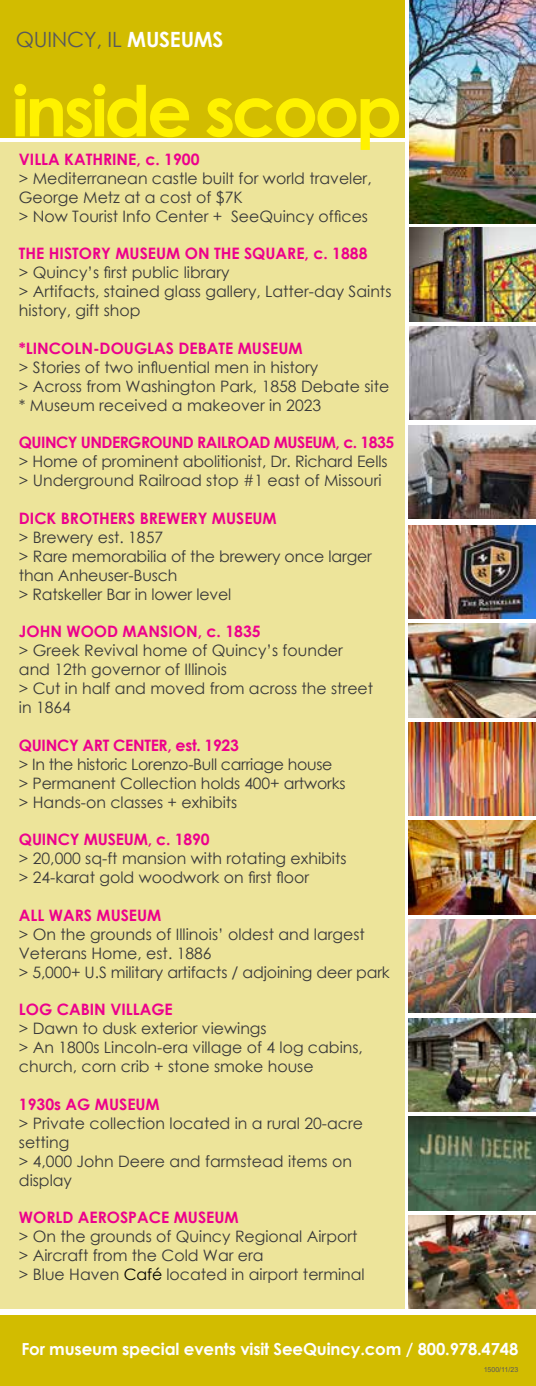
<style>
.page{position:relative;width:536px;height:1386px;background:#fff}
.page>*{position:absolute;margin:0;border:0;box-sizing:border-box;transform-origin:0 0}
.t1{font:700 70px "Century Gothic";letter-spacing:-.05em;color:#fff200}
.t2{font:21px "Century Gothic";letter-spacing:-.01em;color:#58595b}
.t3{font:700 16.62px "Century Gothic";letter-spacing:-.01em;color:#fff}
.t4{font:15.75px/18.9px "Century Gothic";color:#383839}
.t5{font:700 15.75px "Century Gothic";color:#ec008c}
.t6{font:700 15.75px "Century Gothic";letter-spacing:-.035em;color:#ec008c}
.t7{font:700 15.75px "Century Gothic";letter-spacing:-.02em;color:#ec008c}
.t8{font:7px "Arial";color:#58595b}
.s1{font-weight:700;color:#fff}
.s2{color:#000}
</style>
<div class="page">
<div style="left:0;top:0;width:404px;height:137px;background:#d2bc00"></div>
<div style="left:0;top:143px;width:404px;height:1166px;background:#ede49a"></div>
<div style="left:0;top:1315px;width:536px;height:71px;background:#d2bc00"></div>
<img style="left:409px;top:0;width:127px;height:223px">
<img style="left:409px;top:327px;width:127px;height:93px">
<img style="left:409px;top:228px;width:127px;height:93px">
<img style="left:408px;top:425px;width:128px;height:93px">
<img style="left:408px;top:525px;width:128px;height:94px">
<img style="left:408px;top:624px;width:128px;height:93px">
<img style="left:408px;top:722px;width:128px;height:94px">
<img style="left:408px;top:821px;width:128px;height:93px">
<img style="left:408px;top:919px;width:128px;height:94px">
<img style="left:408px;top:1018px;width:128px;height:93px">
<img style="left:408px;top:1117px;width:128px;height:93px">
<img style="left:408px;top:1216px;width:128px;height:93px">
<h2 class="t2" style="left:16px;top:24px;width:209px">QUINCY, IL <span class="s1">MUSEUMS</span></h2>
<h1 class="t1" style="left:12px;top:58px;width:391px">inside scoop</h1>
<p class="t5" style="left:19px;top:147px;width:182px">VILLA KATHRINE, c. 1900</p>
<p class="t4" style="left:19px;top:168px;width:354px">&gt; Mediterranean castle built for world traveler,<br>George Metz at a cost of $7K<br>&gt; Now Tourist Info Center + SeeQuincy offices</p>
<p class="t5" style="left:19px;top:242px;width:350px">THE HISTORY MUSEUM ON THE SQUARE, c. 1888</p>
<p class="t4" style="left:19px;top:263px;width:374px">&gt; Quincy’s first public library<br>&gt; Artifacts, stained glass gallery, Latter-day Saints history, gift shop</p>
<p class="t5" style="left:19px;top:336px;width:285px">*LINCOLN-DOUGLAS DEBATE MUSEUM</p>
<p class="t4" style="left:19px;top:357px;width:372px">&gt; Stories of two influential men in history<br>&gt; Across from Washington Park, 1858 Debate site * Museum received a makeover in 2023</p>
<p class="t6" style="left:19px;top:431px;width:377px">QUINCY UNDERGROUND RAILROAD MUSEUM, c. 1835</p>
<p class="t4" style="left:19px;top:452px;width:370px">&gt; Home of prominent abolitionist, Dr. Richard Eells &gt; Underground Railroad stop #1 east of Missouri</p>
<p class="t5" style="left:19px;top:506px;width:259px">DICK BROTHERS BREWERY MUSEUM</p>
<p class="t4" style="left:19px;top:528px;width:354px">&gt; Brewery est. 1857<br>&gt; Rare memorabilia of the brewery once larger than Anheuser-Busch<br>&gt; Ratskeller Bar in lower level</p>
<p class="t5" style="left:19px;top:620px;width:243px">JOHN WOOD MANSION, c. 1835</p>
<p class="t4" style="left:19px;top:641px;width:355px">&gt; Greek Revival home of Quincy’s founder and 12th governor of Illinois<br>&gt; Cut in half and moved from across the street in 1864</p>
<p class="t7" style="left:19px;top:733px;width:221px">QUINCY ART CENTER, est. 1923</p>
<p class="t4" style="left:19px;top:754px;width:328px">&gt; In the historic Lorenzo-Bull carriage house &gt; Permanent Collection holds 400+ artworks &gt; Hands-on classes + exhibits</p>
<p class="t5" style="left:19px;top:828px;width:192px">QUINCY MUSEUM, c. 1890</p>
<p class="t4" style="left:19px;top:849px;width:329px">&gt; 20,000 sq-ft mansion with rotating exhibits &gt; 24-karat gold woodwork on first floor</p>
<p class="t5" style="left:19px;top:903px;width:144px">ALL WARS MUSEUM</p>
<p class="t4" style="left:19px;top:924px;width:372px">&gt; On the grounds of Illinois’ oldest and largest<br>Veterans Home, est. 1886<br>&gt; 5,000+ U.S military artifacts / adjoining deer park</p>
<p class="t5" style="left:19px;top:998px;width:155px">LOG CABIN VILLAGE</p>
<p class="t4" style="left:19px;top:1019px;width:345px">&gt; Dawn to dusk exterior viewings<br>&gt; An 1800s Lincoln-era village of 4 log cabins, church, corn crib + stone smoke house</p>
<p class="t5" style="left:19px;top:1092px;width:142px">1930s AG MUSEUM</p>
<p class="t4" style="left:19px;top:1113px;width:345px">&gt; Private collection located in a rural 20-acre setting<br>&gt; 4,000 John Deere and farmstead items on display</p>
<p class="t5" style="left:19px;top:1206px;width:221px">WORLD AEROSPACE MUSEUM</p>
<p class="t4" style="left:19px;top:1227px;width:347px">&gt; On the grounds of Quincy Regional Airport &gt; Aircraft from the Cold War era<br>&gt; Blue Haven <span class="s2">Café</span> located in airport terminal</p>
<p class="t3" style="left:21px;top:1336px;width:498px">For museum special events visit SeeQuincy.com / 800.978.4748</p>
<p class="t8" style="left:483px;top:1365px;width:36px">1500/11/23</p>
</div>
